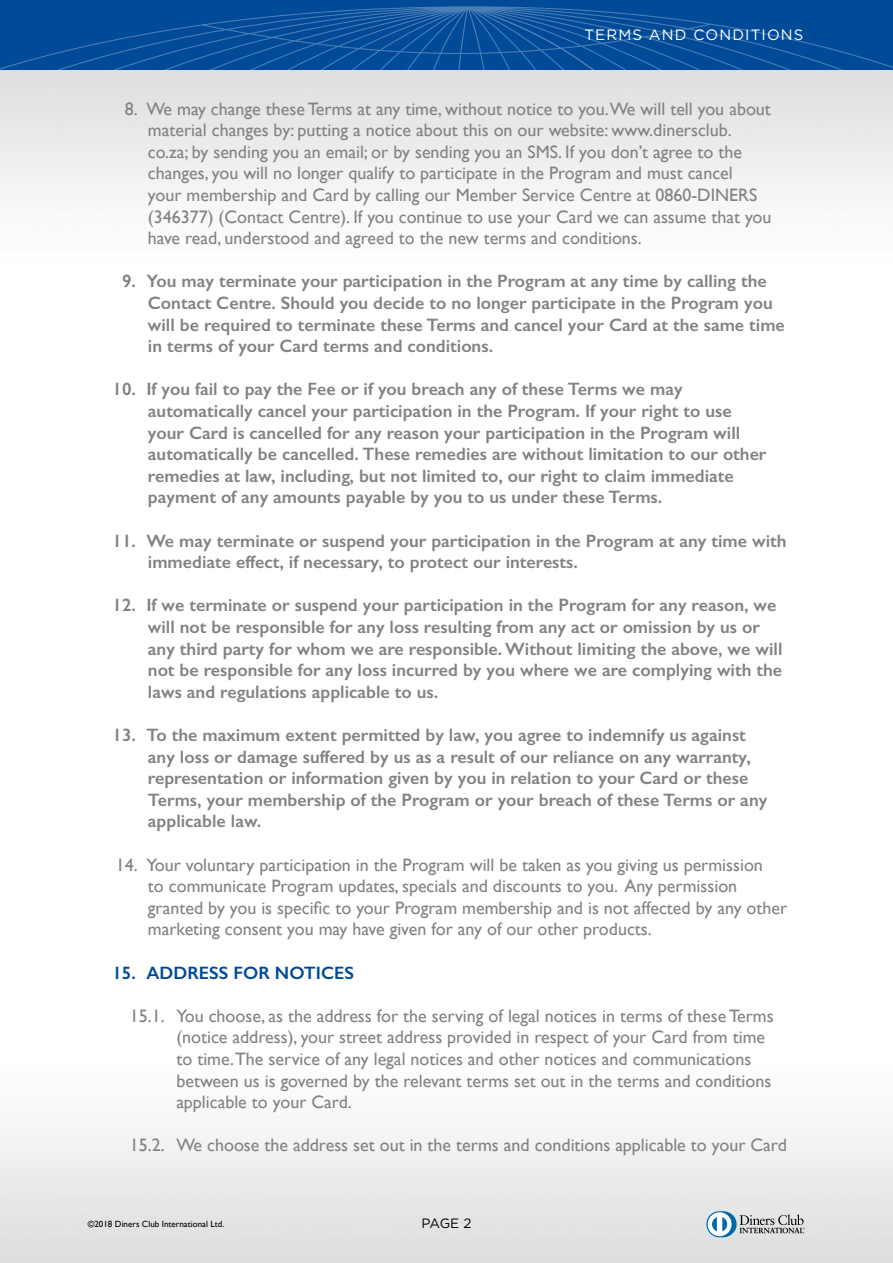
<style>
.page{position:relative;width:893px;height:1263px;background:#fff}
.page>*{position:absolute;margin:0;border:0;box-sizing:border-box;transform-origin:0 0}
.t1{font:600 18px/21.6px "Gill Sans";color:#828282}
.t2{font:18px/21.6px "Gill Sans";color:#828282}
.t3{font:600 18px "Gill Sans";color:#004a98}
.t4{font:15px "Gotham";letter-spacing:.075em;color:#fff}
.t5{font:13.5px "Gotham";color:#000}
.t6{font:9px "Gill Sans";color:#010101}
</style>
<div class="page">
<div style="left:0;top:0;width:893px;height:70px;background:#004a98"></div>
<svg style="left:0;top:6px;width:452px;height:65px"></svg>
<svg style="left:452px;top:6px;width:441px;height:65px"></svg>
<svg style="left:706px;top:1211px;width:99px;height:26px;background:#b3bfc7"></svg>
<p class="t4" style="left:584px;top:27px;width:221px">TERMS AND CONDITIONS</p>
<p class="t2" style="left:148px;top:97px;width:625px;text-indent:-23px">8. We may change these Terms at any time, without notice to you.We will tell you about material changes by: putting a notice about this on our website: www.dinersclub. co.za; by sending you an email; or by sending you an SMS. If you don’t agree to the changes, you will no longer qualify to participate in the Program and must cancel<br>your membership and Card by calling our Member Service Centre at 0860-DINERS (346377) (Contact Centre). If you continue to use your Card we can assume that you have read, understood and agreed to the new terms and conditions.</p>
<p class="t1" style="left:148px;top:270px;width:638px;text-indent:-26px">9. You may terminate your participation in the Program at any time by calling the Contact Centre. Should you decide to no longer participate in the Program you will be required to terminate these Terms and cancel your Card at the same time in terms of your Card terms and conditions.</p>
<p class="t1" style="left:148px;top:378px;width:620px;text-indent:-35px">10. If you fail to pay the Fee or if you breach any of these Terms we may automatically cancel your participation in the Program. If your right to use your Card is cancelled for any reason your participation in the Program will automatically be cancelled. These remedies are without limitation to our other remedies at law, including, but not limited to, our right to claim immediate payment of any amounts payable by you to us under these Terms.</p>
<p class="t1" style="left:148px;top:529px;width:640px;text-indent:-35px">11. We may terminate or suspend your participation in the Program at any time with immediate effect, if necessary, to protect our interests.</p>
<p class="t1" style="left:148px;top:594px;width:636px;text-indent:-35px">12. If we terminate or suspend your participation in the Program for any reason, we will not be responsible for any loss resulting from any act or omission by us or any third party for whom we are responsible. Without limiting the above, we will not be responsible for any loss incurred by you where we are complying with the laws and regulations applicable to us.</p>
<p class="t1" style="left:148px;top:724px;width:621px;text-indent:-35px">13. To the maximum extent permitted by law, you agree to indemnify us against any loss or damage suffered by us as a result of our reliance on any warranty, representation or information given by you in relation to your Card or these Terms, your membership of the Program or your breach of these Terms or any applicable law.</p>
<p class="t2" style="left:148px;top:853px;width:641px;text-indent:-32px">14. Your voluntary participation in the Program will be taken as you giving us permission<br>to communicate Program updates, specials and discounts to you. Any permission granted by you is specific to your Program membership and is not affected by any other marketing consent you may have given for any of our other products.</p>
<p class="t3" style="left:112px;top:962px;width:243px">15. ADDRESS FOR NOTICES</p>
<p class="t2" style="left:176px;top:1005px;width:599px;text-indent:-46px">15.1. You choose, as the address for the serving of legal notices in terms of these Terms (notice address), your street address provided in respect of your Card from time to time.The service of any legal notices and other notices and communications between us is governed by the relevant terms set out in the terms and conditions applicable to your Card.</p>
<p class="t2" style="left:130px;top:1134px;width:658px">15.2. We choose the address set out in the terms and conditions applicable to your Card</p>
<p class="t6" style="left:88px;top:1219px;width:138px">©2018 Diners Club International Ltd.</p>
<p class="t5" style="left:421px;top:1215px;width:51px">PAGE 2</p>
</div>
